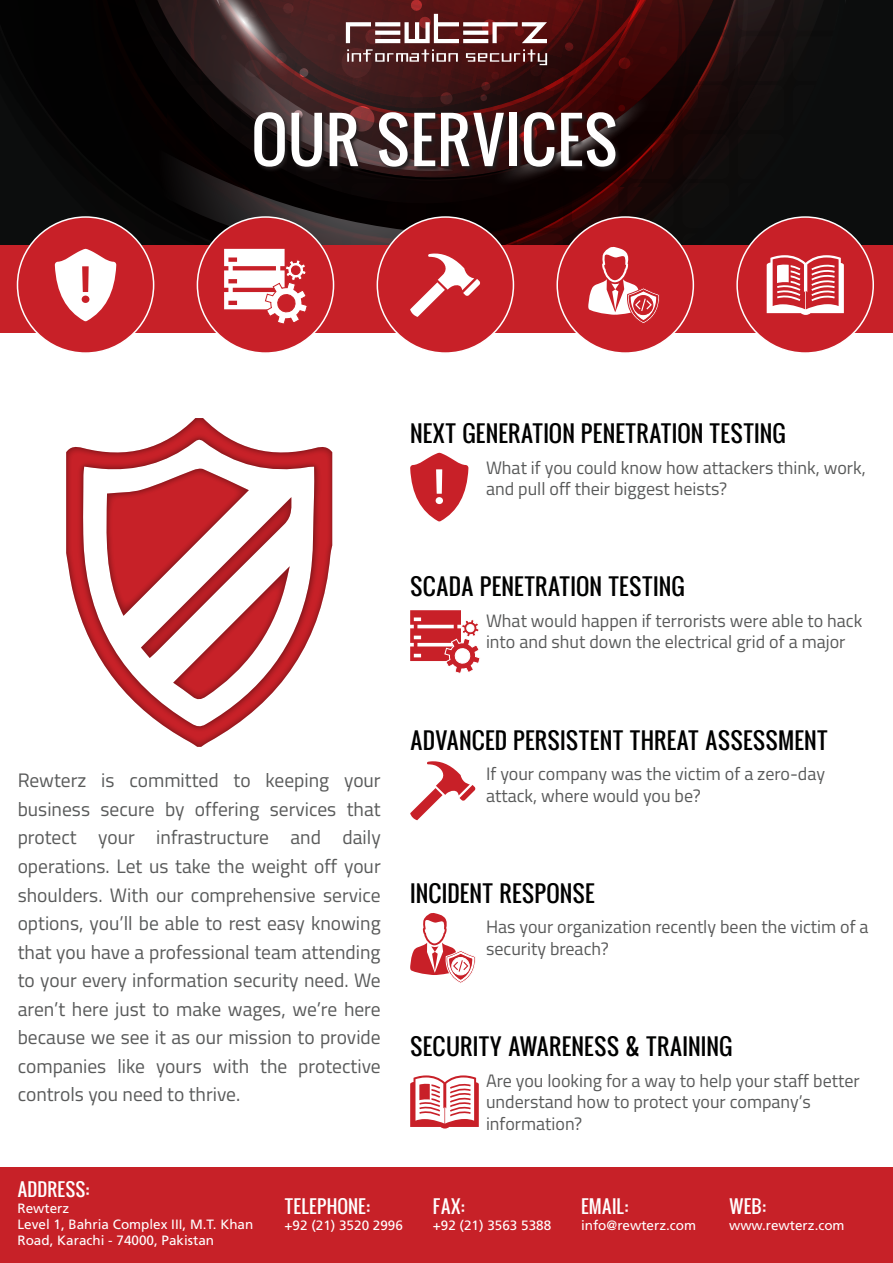
<style>
.page{position:relative;width:893px;height:1263px;background:#fff}
.page>*{position:absolute;margin:0;border:0;box-sizing:border-box;transform-origin:0 0}
.t1{font:61.05px "Oswald";color:#fff}
.t2{font:22.5px "Oswald";color:#000100}
.t3{font:19.5px/28.5px "Titillium Web";color:#595a5a;text-align:justify}
.t4{font:18px/21.6px "Titillium Web";color:#595a5a}
.t5{font:18px "Oswald";color:#fff}
.t6{font:13.5px/16.2px "Frutiger";color:#fff}
</style>
<div class="page">
<div style="left:0;top:0;width:893px;height:246px;background:#0c0d0d"></div>
<svg style="left:18px;top:0;width:826px;height:246px"></svg>
<svg style="left:0;top:15px;width:486px;height:231px"></svg>
<div style="left:0;top:246px;width:893px;height:87px;background:#c72128"></div>
<svg style="left:75px;top:0;width:654px;height:203px"></svg>
<div style="left:0;top:1167px;width:893px;height:96px;background:#c72128"></div>
<img style="left:250px;top:107px;width:376px;height:83px">
<div style="left:17px;top:217px;width:137px;height:136px;background:#c82028;border-radius:50%"></div>
<svg style="left:55px;top:249px;width:62px;height:72px"></svg>
<svg style="left:410px;top:453px;width:58px;height:68px"></svg>
<div style="left:377px;top:217px;width:136px;height:136px;background:#c82028;border-radius:50%"></div>
<svg style="left:410px;top:253px;width:98px;height:64px"></svg>
<div style="left:737px;top:217px;width:136px;height:136px;background:#c82028;border-radius:50%"></div>
<svg style="left:738px;top:255px;width:106px;height:60px"></svg>
<div style="left:197px;top:217px;width:137px;height:136px;background:#c82028;border-radius:50%"></div>
<svg style="left:196px;top:249px;width:139px;height:76px"></svg>
<div style="left:557px;top:217px;width:136px;height:136px;background:#c82028;border-radius:50%"></div>
<svg style="left:588px;top:247px;width:72px;height:76px"></svg>
<svg style="left:66px;top:418px;width:266px;height:329px"></svg>
<svg style="left:104px;top:468px;width:190px;height:233px"></svg>
<svg style="left:410px;top:610px;width:70px;height:64px"></svg>
<svg style="left:410px;top:761px;width:66px;height:59px"></svg>
<svg style="left:410px;top:913px;width:66px;height:70px"></svg>
<svg style="left:410px;top:1075px;width:69px;height:53px"></svg>
<h1 class="t1" style="left:251px;top:93px;width:368px">OUR SERVICES</h1>
<p class="t2" style="left:410px;top:416px;width:377px">NEXT GENERATION PENETRATION TESTING</p>
<p class="t4" style="left:486px;top:456px;width:381px">What if you could know how attackers think, work, and pull off their biggest heists?</p>
<p class="t2" style="left:410px;top:570px;width:276px">SCADA PENETRATION TESTING</p>
<p class="t4" style="left:486px;top:609px;width:378px">What would happen if terrorists were able to hack into and shut down the electrical grid of a major</p>
<p class="t3" style="left:18px;top:765px;width:365px">Rewterz is committed to keeping your business secure by offering services that protect your infrastructure and daily operations. Let us take the weight off your shoulders. With our comprehensive service options, you’ll be able to rest easy knowing that you have a professional team attending to your every information security need. We aren’t here just to make wages, we’re here because we see it as our mission to provide companies like yours with the protective controls you need to thrive.</p>
<p class="t2" style="left:410px;top:723px;width:420px">ADVANCED PERSISTENT THREAT ASSESSMENT</p>
<p class="t4" style="left:486px;top:762px;width:341px">If your company was the victim of a zero-day attack, where would you be?</p>
<p class="t2" style="left:410px;top:876px;width:186px">INCIDENT RESPONSE</p>
<p class="t4" style="left:486px;top:915px;width:384px">Has your organization recently been the victim of a security breach?</p>
<p class="t2" style="left:410px;top:1029px;width:324px">SECURITY AWARENESS &amp; TRAINING</p>
<p class="t4" style="left:486px;top:1069px;width:375px">Are you looking for a way to help your staff better understand how to protect your company’s information?</p>
<p class="t5" style="left:17px;top:1175px;width:73px">ADDRESS:</p>
<p class="t6" style="left:17px;top:1200px;width:237px">Rewterz<br>Level 1, Bahria Complex III, M.T. Khan<br>Road, Karachi - 74000, Pakistan</p>
<p class="t5" style="left:284px;top:1193px;width:87px">TELEPHONE:</p>
<p class="t6" style="left:284px;top:1217px;width:120px">+92 (21) 3520 2996</p>
<p class="t5" style="left:433px;top:1193px;width:33px">FAX:</p>
<p class="t6" style="left:433px;top:1217px;width:120px">+92 (21) 3563 5388</p>
<p class="t5" style="left:581px;top:1193px;width:49px">EMAIL:</p>
<p class="t6" style="left:581px;top:1217px;width:117px">info@rewterz.com</p>
<p class="t5" style="left:729px;top:1193px;width:38px">WEB:</p>
<p class="t6" style="left:729px;top:1217px;width:117px">www.rewterz.com</p>
</div>
